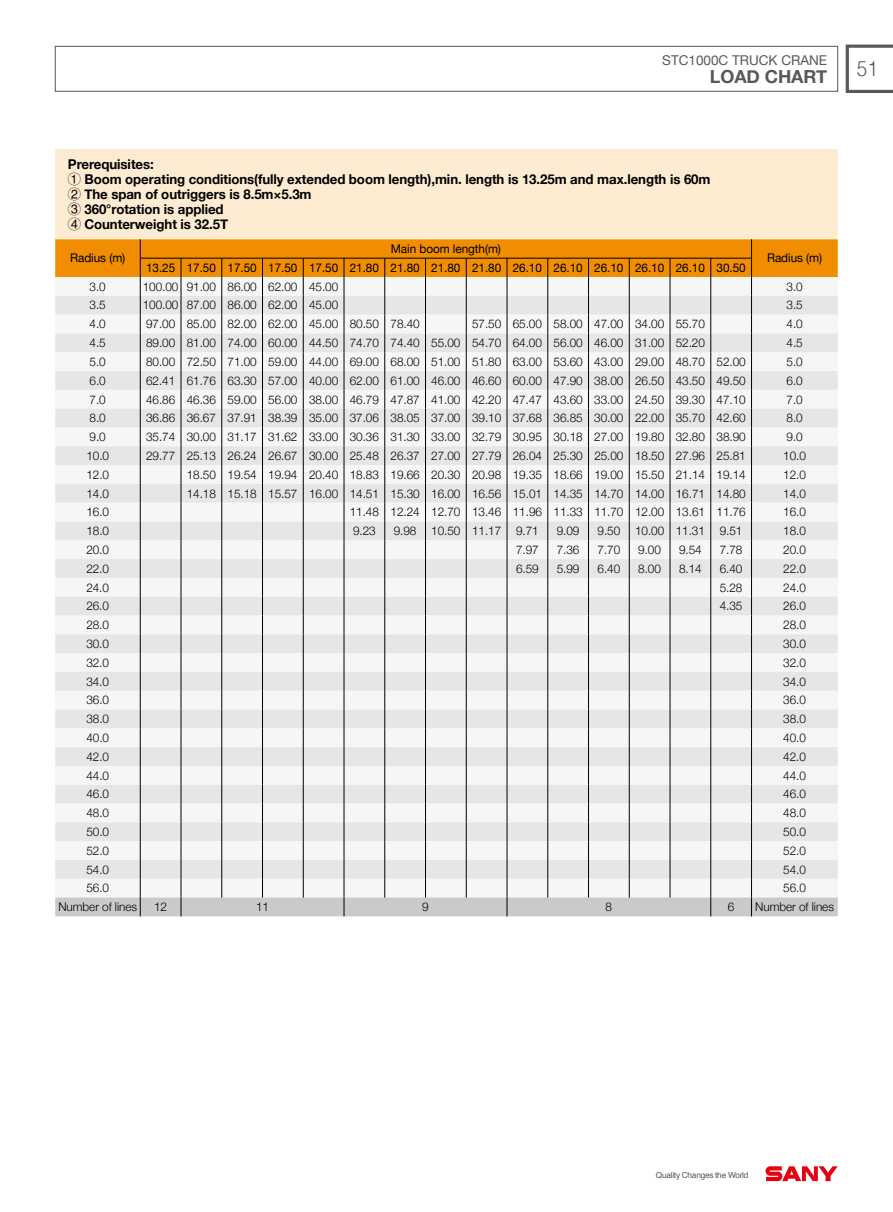
<style>
.page{position:relative;width:893px;height:1212px;background:#fff}
.page>*{position:absolute;margin:0;border:0;box-sizing:border-box;transform-origin:0 0}
.t1{font:300 21px "Helvetica";color:#595757;scale:.9 1}
.t2{font:700 18px "Helvetica Neue";letter-spacing:-.005em;color:#595757}
.t3{font:700 13.5px/15px "Helvetica Neue";letter-spacing:-.005em;color:#000}
.t4{font:13.5px "Helvetica Neue";color:#595757}
.t5{font:300 12px "Helvetica Neue";letter-spacing:-.005em;color:#000}
.t6{font:12px "Helvetica Neue";letter-spacing:-.005em;color:#000}
.t7{font:8.25px "Helvetica";letter-spacing:-.03em;color:#595757}
.s1{font-family:"FZLTKHK GBK1 0";font-weight:400}
</style>
<div class="page">
<svg style="left:765px;top:1166px;width:73px;height:15px"></svg>
<div style="left:55px;top:46px;width:783px;height:45px;border:1px solid #595757"></div>
<svg style="left:846px;top:45px;width:47px;height:48px"></svg>
<div style="left:55px;top:149px;width:783px;height:90px;background:#feecd2"></div>
<svg style="left:55px;top:239px;width:783px;height:677px"></svg>
<hr style="left:140px;top:258px;width:41px;height:1px;background:#000">
<hr style="left:181px;top:258px;width:41px;height:1px;background:#000">
<hr style="left:222px;top:258px;width:40px;height:1px;background:#000">
<hr style="left:262px;top:258px;width:41px;height:1px;background:#000">
<hr style="left:303px;top:258px;width:41px;height:1px;background:#000">
<hr style="left:344px;top:258px;width:41px;height:1px;background:#000">
<hr style="left:385px;top:258px;width:40px;height:1px;background:#000">
<hr style="left:425px;top:258px;width:41px;height:1px;background:#000">
<hr style="left:466px;top:258px;width:41px;height:1px;background:#000">
<hr style="left:507px;top:258px;width:41px;height:1px;background:#000">
<hr style="left:548px;top:258px;width:40px;height:1px;background:#000">
<hr style="left:588px;top:258px;width:41px;height:1px;background:#000">
<hr style="left:629px;top:258px;width:41px;height:1px;background:#000">
<hr style="left:670px;top:258px;width:41px;height:1px;background:#000">
<hr style="left:711px;top:258px;width:41px;height:1px;background:#000">
<p class="t4" style="left:662px;top:50px;width:166px">STC1000C Truc k Crane</p>
<h2 class="t2" style="left:710px;top:62px;width:119px">LOAD CHART</h2>
<h1 class="t1" style="left:857px;top:51px;width:25px">51</h1>
<p class="t3" style="left:68px;top:157px;width:644px">Prerequisites:<br><span class="s1">①</span> Boom operating conditions(fully extended boom length),min. length is 13.25m and max.length is 60m <span class="s1">②</span> The span of outriggers is 8.5m×5.3m<br><span class="s1">③</span> 360°rotation is applied<br><span class="s1">④</span> Counterweight is 32.5T</p>
<p class="t6" style="left:70px;top:249px;width:57px">Radius (m)</p>
<p class="t6" style="left:391px;top:240px;width:112px">Main boom length(m)</p>
<p class="t6" style="left:146px;top:259px;width:601px">13.25 17.50 17.50 17.50 17.50 21.80 21.80 21.80 21.80 26.10 26.10 26.10 26.10 26.10 30.50</p>
<p class="t6" style="left:767px;top:249px;width:57px">Radius (m)</p>
<p class="t5" style="left:90px;top:277px;width:18px">3.0</p>
<p class="t5" style="left:143px;top:277px;width:197px">100.00 91.00 86.00 62.00 45.00</p>
<p class="t5" style="left:786px;top:277px;width:18px">3.0</p>
<p class="t5" style="left:90px;top:295px;width:18px">3.5</p>
<p class="t5" style="left:143px;top:295px;width:197px">100.00 87.00 86.00 62.00 45.00</p>
<p class="t5" style="left:786px;top:295px;width:18px">3.5</p>
<p class="t5" style="left:90px;top:314px;width:18px">4.0</p>
<p class="t5" style="left:146px;top:314px;width:275px">97.00 85.00 82.00 62.00 45.00 80.50 78.40</p>
<p class="t5" style="left:472px;top:314px;width:234px">57.50 65.00 58.00 47.00 34.00 55.70</p>
<p class="t5" style="left:786px;top:314px;width:18px">4.0</p>
<p class="t5" style="left:90px;top:333px;width:18px">4.5</p>
<p class="t5" style="left:146px;top:333px;width:560px">89.00 81.00 74.00 60.00 44.50 74.70 74.40 55.00 54.70 64.00 56.00 46.00 31.00 52.20</p>
<p class="t5" style="left:786px;top:333px;width:18px">4.5</p>
<p class="t5" style="left:90px;top:352px;width:18px">5.0</p>
<p class="t5" style="left:146px;top:352px;width:601px">80.00 72.50 71.00 59.00 44.00 69.00 68.00 51.00 51.80 63.00 53.60 43.00 29.00 48.70 52.00</p>
<p class="t5" style="left:786px;top:352px;width:18px">5.0</p>
<p class="t5" style="left:90px;top:371px;width:18px">6.0</p>
<p class="t5" style="left:146px;top:371px;width:601px">62.41 61.76 63.30 57.00 40.00 62.00 61.00 46.00 46.60 60.00 47.90 38.00 26.50 43.50 49.50</p>
<p class="t5" style="left:786px;top:371px;width:18px">6.0</p>
<p class="t5" style="left:90px;top:389px;width:18px">7.0</p>
<p class="t5" style="left:146px;top:389px;width:601px">46.86 46.36 59.00 56.00 38.00 46.79 47.87 41.00 42.20 47.47 43.60 33.00 24.50 39.30 47.10</p>
<p class="t5" style="left:786px;top:389px;width:18px">7.0</p>
<p class="t5" style="left:90px;top:408px;width:18px">8.0</p>
<p class="t5" style="left:146px;top:408px;width:601px">36.86 36.67 37.91 38.39 35.00 37.06 38.05 37.00 39.10 37.68 36.85 30.00 22.00 35.70 42.60</p>
<p class="t5" style="left:786px;top:408px;width:18px">8.0</p>
<p class="t5" style="left:90px;top:427px;width:18px">9.0</p>
<p class="t5" style="left:146px;top:427px;width:601px">35.74 30.00 31.17 31.62 33.00 30.36 31.30 33.00 32.79 30.95 30.18 27.00 19.80 32.80 38.90</p>
<p class="t5" style="left:786px;top:427px;width:18px">9.0</p>
<p class="t5" style="left:86px;top:446px;width:24px">10.0</p>
<p class="t5" style="left:146px;top:446px;width:601px">29.77 25.13 26.24 26.67 30.00 25.48 26.37 27.00 27.79 26.04 25.30 25.00 18.50 27.96 25.81</p>
<p class="t5" style="left:783px;top:446px;width:24px">10.0</p>
<p class="t5" style="left:86px;top:465px;width:24px">12.0</p>
<p class="t5" style="left:187px;top:465px;width:560px">18.50 19.54 19.94 20.40 18.83 19.66 20.30 20.98 19.35 18.66 19.00 15.50 21.14 19.14</p>
<p class="t5" style="left:783px;top:465px;width:24px">12.0</p>
<p class="t5" style="left:86px;top:484px;width:24px">14.0</p>
<p class="t5" style="left:187px;top:484px;width:560px">14.18 15.18 15.57 16.00 14.51 15.30 16.00 16.56 15.01 14.35 14.70 14.00 16.71 14.80</p>
<p class="t5" style="left:783px;top:484px;width:24px">14.0</p>
<p class="t5" style="left:86px;top:502px;width:24px">16.0</p>
<p class="t5" style="left:350px;top:502px;width:397px">11.48 12.24 12.70 13.46 11.96 11.33 11.70 12.00 13.61 11.76</p>
<p class="t5" style="left:783px;top:502px;width:24px">16.0</p>
<p class="t5" style="left:86px;top:521px;width:24px">18.0</p>
<p class="t5" style="left:353px;top:521px;width:24px">9.23</p>
<p class="t5" style="left:394px;top:521px;width:146px">9.98 10.50 11.17 9.71</p>
<p class="t5" style="left:557px;top:521px;width:24px">9.09</p>
<p class="t5" style="left:597px;top:521px;width:146px">9.50 10.00 11.31 9.51</p>
<p class="t5" style="left:783px;top:521px;width:24px">18.0</p>
<p class="t5" style="left:86px;top:540px;width:24px">20.0</p>
<p class="t5" style="left:516px;top:540px;width:24px">7.97</p>
<p class="t5" style="left:557px;top:540px;width:24px">7.36</p>
<p class="t5" style="left:597px;top:540px;width:24px">7.70</p>
<p class="t5" style="left:638px;top:540px;width:24px">9.00</p>
<p class="t5" style="left:679px;top:540px;width:24px">9.54</p>
<p class="t5" style="left:720px;top:540px;width:24px">7.78</p>
<p class="t5" style="left:783px;top:540px;width:24px">20.0</p>
<p class="t5" style="left:86px;top:559px;width:24px">22.0</p>
<p class="t5" style="left:516px;top:559px;width:24px">6.59</p>
<p class="t5" style="left:557px;top:559px;width:24px">5.99</p>
<p class="t5" style="left:597px;top:559px;width:24px">6.40</p>
<p class="t5" style="left:638px;top:559px;width:24px">8.00</p>
<p class="t5" style="left:679px;top:559px;width:24px">8.14</p>
<p class="t5" style="left:720px;top:559px;width:24px">6.40</p>
<p class="t5" style="left:783px;top:559px;width:24px">22.0</p>
<p class="t5" style="left:86px;top:578px;width:24px">24.0</p>
<p class="t5" style="left:720px;top:578px;width:24px">5.28</p>
<p class="t5" style="left:783px;top:578px;width:24px">24.0</p>
<p class="t5" style="left:86px;top:596px;width:24px">26.0</p>
<p class="t5" style="left:720px;top:596px;width:24px">4.35</p>
<p class="t5" style="left:783px;top:596px;width:24px">26.0</p>
<p class="t5" style="left:86px;top:615px;width:24px">28.0</p>
<p class="t5" style="left:783px;top:615px;width:24px">28.0</p>
<p class="t5" style="left:86px;top:634px;width:24px">30.0</p>
<p class="t5" style="left:783px;top:634px;width:24px">30.0</p>
<p class="t5" style="left:86px;top:653px;width:24px">32.0</p>
<p class="t5" style="left:783px;top:653px;width:24px">32.0</p>
<p class="t5" style="left:86px;top:672px;width:24px">34.0</p>
<p class="t5" style="left:783px;top:672px;width:24px">34.0</p>
<p class="t5" style="left:86px;top:690px;width:24px">36.0</p>
<p class="t5" style="left:783px;top:690px;width:24px">36.0</p>
<p class="t5" style="left:86px;top:709px;width:24px">38.0</p>
<p class="t5" style="left:783px;top:709px;width:24px">38.0</p>
<p class="t5" style="left:86px;top:728px;width:24px">40.0</p>
<p class="t5" style="left:783px;top:728px;width:24px">40.0</p>
<p class="t5" style="left:86px;top:747px;width:24px">42.0</p>
<p class="t5" style="left:783px;top:747px;width:24px">42.0</p>
<p class="t5" style="left:86px;top:766px;width:24px">44.0</p>
<p class="t5" style="left:783px;top:766px;width:24px">44.0</p>
<p class="t5" style="left:86px;top:784px;width:24px">46.0</p>
<p class="t5" style="left:783px;top:784px;width:24px">46.0</p>
<p class="t5" style="left:86px;top:803px;width:24px">48.0</p>
<p class="t5" style="left:783px;top:803px;width:24px">48.0</p>
<p class="t5" style="left:86px;top:822px;width:24px">50.0</p>
<p class="t5" style="left:783px;top:822px;width:24px">50.0</p>
<p class="t5" style="left:86px;top:841px;width:24px">52.0</p>
<p class="t5" style="left:783px;top:841px;width:24px">52.0</p>
<p class="t5" style="left:86px;top:860px;width:24px">54.0</p>
<p class="t5" style="left:783px;top:860px;width:24px">54.0</p>
<p class="t5" style="left:86px;top:878px;width:24px">56.0</p>
<p class="t5" style="left:783px;top:878px;width:24px">56.0</p>
<p class="t5" style="left:58px;top:897px;width:80px">Number of lines</p>
<p class="t5" style="left:154px;top:897px;width:15px">12</p>
<p class="t5" style="left:256px;top:897px;width:15px">11</p>
<p class="t5" style="left:422px;top:897px;width:8px">9</p>
<p class="t5" style="left:606px;top:897px;width:8px">8</p>
<p class="t5" style="left:728px;top:897px;width:8px">6</p>
<p class="t5" style="left:755px;top:897px;width:80px">Number of lines</p>
<p class="t7" style="left:656px;top:1169px;width:94px">Quality Changes the World</p>
</div>
